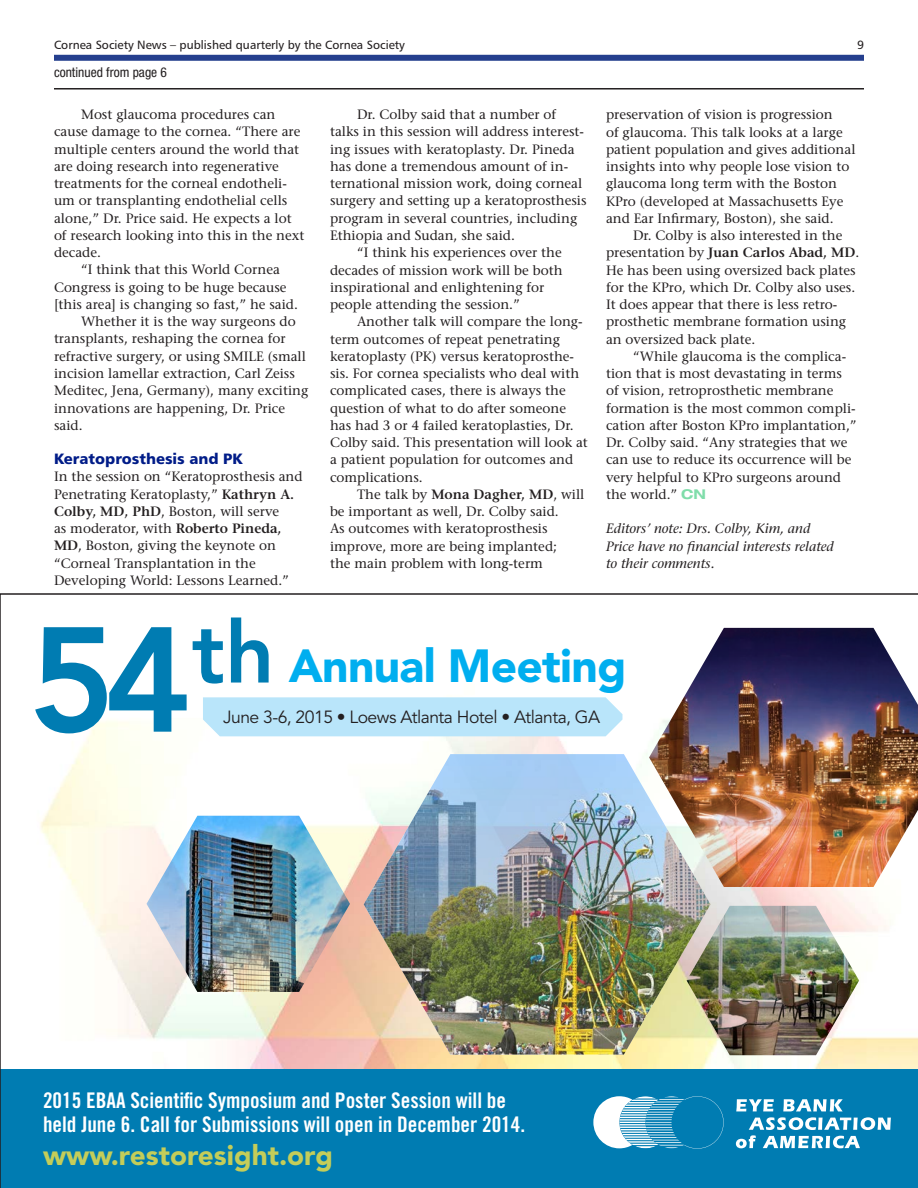
<style>
.page{position:relative;width:918px;height:1188px;background:#fff}
.page>*{position:absolute;margin:0;border:0;box-sizing:border-box;transform-origin:0 0}
.t1{font:900 46.05px "Avenir";letter-spacing:-.015em;color:#00aeef}
.t2{font:900 27.9px "Avenir";color:#c4cd59}
.t3{font:21.6px/24px "Trade Gothic Bold Cond Twenty";color:#fff}
.t4{font:17.55px "Avenir";letter-spacing:-.03em;color:#231f20}
.New_Subheads{font:15px "Humanist 777 BT Black B";color:#001c88}
.Main_Text{font:13.5px/17.2px "Stone Serif";color:#231f20}
.Main_Text-2{font:italic 13.5px/17.2px "Stone Serif";color:#231f20}
.t5{font:condensed 13.5px "Helvetica Neue LT Std";color:#231f20}
.t6{font:12px "Humanist 777 BT Roman B";color:#231f20}
.s1{font-weight:600}
.s2{font-family:"Helvetica Neue LT Std";font-weight:700;font-stretch:expanded;color:#80ddaa}
.s3{font-weight:800;font-size:147.6px;color:#007cb2}
.s4{font-weight:800;font-size:85.95px;color:#007cb2}
</style>
<div class="page">
<div style="left:54px;top:55px;width:810px;height:6px;background:#253f8e"></div>
<img style="left:0;top:593px;width:918px;height:595px">
<hr style="left:54px;top:88px;width:810px;height:2px;background:#231f20">
<p class="t6" style="left:54px;top:37px;width:352px">Cornea Society News – published quarterly by the Cornea Society</p>
<p class="t6" style="left:857px;top:37px;width:8px">9</p>
<p class="t5" style="left:54px;top:65px;width:115px">continued from page 6</p>
<p class="Main_Text" style="left:54px;top:106px;width:252px;text-indent:27px">Most glaucoma procedures can cause damage to the cornea. “There are multiple centers around the world that are doing research into regenerative treatments for the corneal endotheli&shy;um or transplanting endothelial cells alone,” Dr. Price said. He expects a lot of research looking into this in the next decade.</p>
<p class="Main_Text" style="left:54px;top:261px;width:246px;text-indent:27px">“I think that this World Cornea<br>Congress is going to be huge because [this area] is changing so fast,” he said.</p>
<p class="Main_Text" style="left:54px;top:313px;width:256px;text-indent:27px">Whether it is the way surgeons do transplants, reshaping the cornea for refractive surgery, or using SMILE (small incision lamellar extraction, Carl Zeiss Meditec, Jena, Germany), many exciting innovations are happening, Dr. Price said.</p>
<p class="New_Subheads" style="left:54px;top:449px;width:190px">Keratoprosthesis and PK</p>
<p class="Main_Text" style="left:54px;top:468px;width:250px">In the session on “Keratoprosthesis and Penetrating Keratoplasty,” <span class="s1">Kathryn A.<br>Colby, MD, PhD</span>, Boston, will serve<br>as moderator, with <span class="s1">Roberto Pineda, MD</span>, Boston, giving the keynote on “Corneal Transplantation in the Developing World: Lessons Learned.”</p>
<p class="Main_Text" style="left:330px;top:106px;width:258px;text-indent:27px">Dr. Colby said that a number of talks in this session will address interest&shy;ing issues with keratoplasty. Dr. Pineda has done a tremendous amount of in&shy;ternational mission work, doing corneal surgery and setting up a keratoprosthesis program in several countries, including Ethiopia and Sudan, she said.</p>
<p class="Main_Text" style="left:330px;top:244px;width:234px;text-indent:27px">“I think his experiences over the decades of mission work will be both inspirational and enlightening for people attending the session.”</p>
<p class="Main_Text" style="left:330px;top:313px;width:259px;text-indent:27px">Another talk will compare the long&shy;term outcomes of repeat penetrating keratoplasty (PK) versus keratoprosthe&shy;sis. For cornea specialists who deal with complicated cases, there is always the question of what to do after someone has had 3 or 4 failed keratoplasties, Dr.<br>Colby said. This presentation will look at a patient population for outcomes and complications.</p>
<p class="Main_Text" style="left:330px;top:485px;width:256px;text-indent:27px">The talk by <span class="s1">Mona Dagher, MD</span>, will be important as well, Dr. Colby said.<br>As outcomes with keratoprosthesis improve, more are being implanted;<br>the main problem with long-term</p>
<p class="Main_Text" style="left:606px;top:106px;width:251px">preservation of vision is progression<br>of glaucoma. This talk looks at a large patient population and gives additional insights into why people lose vision to glaucoma long term with the Boston KPro (developed at Massachusetts Eye and Ear Infirmary, Boston), she said.</p>
<p class="Main_Text" style="left:606px;top:227px;width:255px;text-indent:27px">Dr. Colby is also interested in the presentation by <span class="s1">Juan Carlos Abad, MD</span>.<br>He has been using oversized back plates for the KPro, which Dr. Colby also uses.<br>It does appear that there is less retro&shy;prosthetic membrane formation using an oversized back plate.</p>
<p class="Main_Text" style="left:606px;top:348px;width:252px;text-indent:27px">“While glaucoma is the complica&shy;tion that is most devastating in terms of vision, retroprosthetic membrane formation is the most common compli&shy;cation after Boston KPro implantation,” Dr. Colby said. “Any strategies that we can use to reduce its occurrence will be very helpful to KPro surgeons around the world.” <span class="s2">CN</span></p>
<p class="Main_Text-2" style="left:606px;top:520px;width:229px">Editors’ note: Drs. Colby, Kim, and<br>Price have no financial interests related to their comments.</p>
<h1 class="t1" style="left:29px;top:638px;width:599px"><span class="s3">54</span><span class="s4">th</span> Annual Meeting</h1>
<p class="t4" style="left:223px;top:707px;width:378px">June 3-6, 2015 • Loews Atlanta Hotel • Atlanta, GA</p>
<h3 class="t3" style="left:43px;top:1088px;width:484px">2015 EBAA Scientific Symposium and Poster Session will be held June 6. Call for Submissions will open in December 2014.</h3>
<h2 class="t2" style="left:43px;top:1138px;width:292px">www.restoresight.org</h2>
</div>
